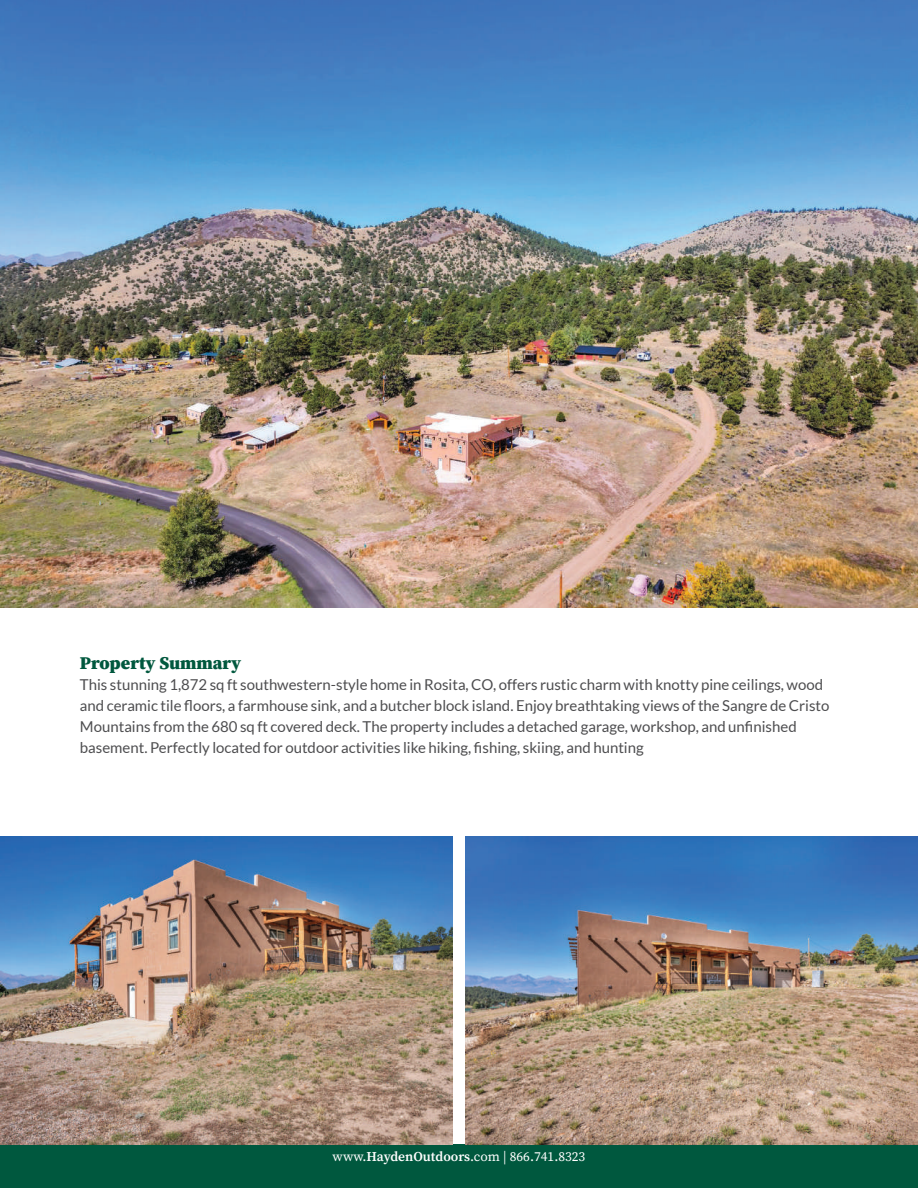
<style>
.page{position:relative;width:918px;height:1188px;background:#fff}
.page>*{position:absolute;margin:0;border:0;box-sizing:border-box;transform-origin:0 0}
.t1{font:900 18px "Source Serif Pro";color:#00583e}
.t2{font:15px/21px "Lato";color:#4d4d4f}
.t3{font:13.5px "Source Serif Pro";color:#fff}
.s1{font-weight:600}
</style>
<div class="page">
<div style="left:0;top:1144px;width:918px;height:44px;background:#00583e"></div>
<img style="left:0;top:0;width:918px;height:608px">
<img style="left:0;top:836px;width:452px;height:308px">
<img style="left:466px;top:836px;width:452px;height:308px">
<p class="t1" style="left:80px;top:650px;width:163px">Property Summary</p>
<p class="t2" style="left:80px;top:674px;width:751px">This stunning 1,872 sq ft southwestern-style home in Rosita, CO, offers rustic charm with knotty pine ceilings, wood and ceramic tile floors, a farmhouse sink, and a butcher block island. Enjoy breathtaking views of the Sangre de Cristo Mountains from the 680 sq ft covered deck. The property includes a detached garage, workshop, and unfinished basement. Perfectly located for outdoor activities like hiking, fishing, skiing, and hunting</p>
<p class="t3" style="left:333px;top:1148px;width:254px">www.<span class="s1">HaydenOutdoors</span>.com | 866.741.8323</p>
</div>
